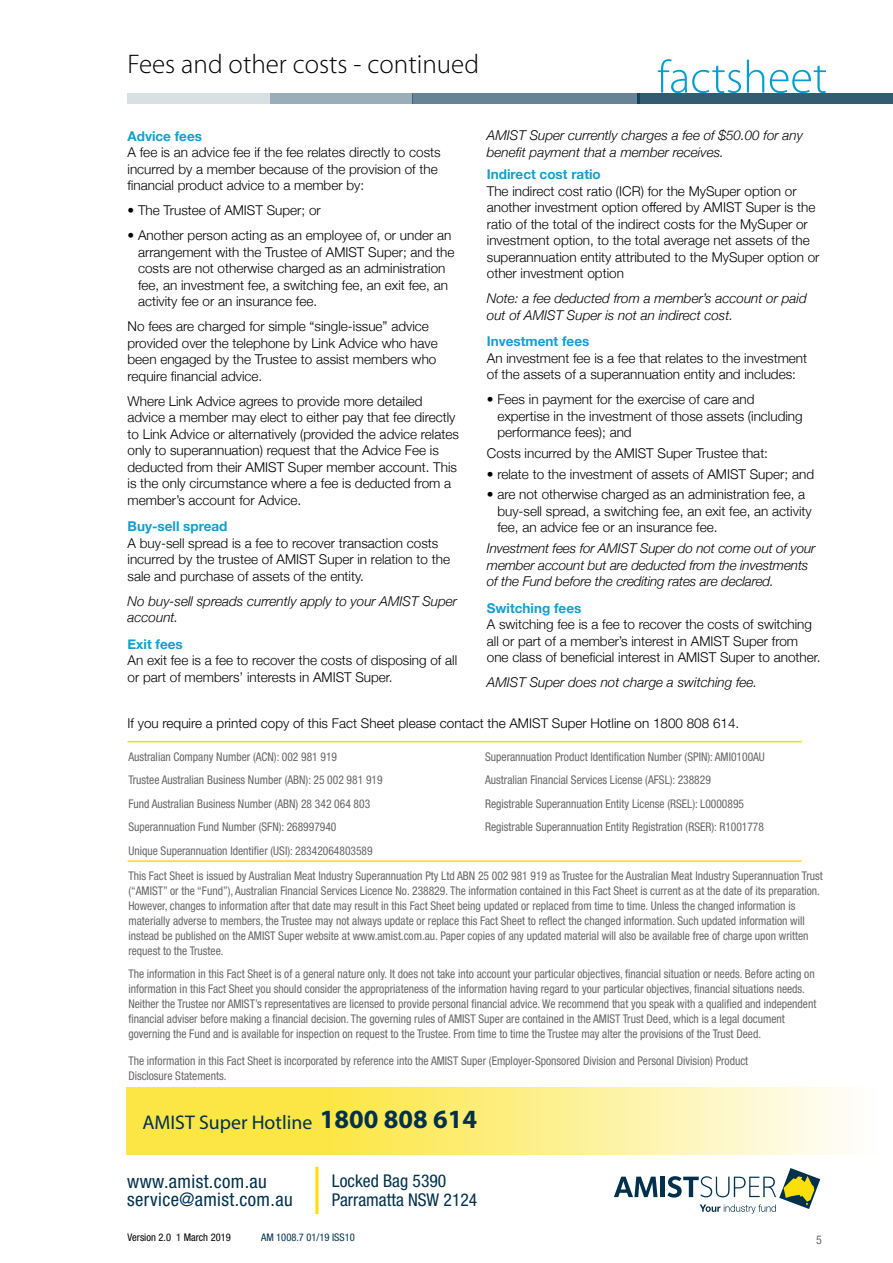
<style>
.page{position:relative;width:893px;height:1263px;background:#fff}
.page>*{position:absolute;margin:0;border:0;box-sizing:border-box;transform-origin:0 0}
.t1{font:300 27px "Myriad Pro";color:#000}
.t2{font:19.8px "Myriad Pro";color:#00314c}
.t3{font:condensed 18.75px/18.8px "Helvetica Neue LT Std";letter-spacing:.02em;color:#00314c}
.t4{font:condensed 17.55px/18.8px "Helvetica Neue LT Std";color:#00314c}
.body{font:300 13.5px/16.5px "Helvetica Neue";color:#000}
.body-2{font:italic 300 13.5px/16.5px "Helvetica Neue";color:#000}
.t5{font:300 13.5px "Helvetica Neue LT Std";color:#000}
.sub_sub_sub_head_cop{font:700 13.5px "Helvetica Neue";color:#159dce}
.t6{font:condensed 12px/15px "Helvetica Neue LT Std";color:#666;scale:.96 1}
.t7{font:condensed 12px "Helvetica Neue LT Std";color:#666}
.t8{font:condensed 10.5px "Helvetica Neue LT Std";color:#000}
.T_C{font:condensed 10.5px "Helvetica Neue LT Std";color:#00334f}
.s1{font-weight:700;font-size:26.4px}
</style>
<div class="page">
<div style="left:637px;top:93px;width:256px;height:11px;background:#335b72"></div>
<div style="left:412px;top:93px;width:227px;height:11px;background:#668495"></div>
<div style="left:270px;top:93px;width:142px;height:11px;background:#9aaeb9"></div>
<div style="left:128px;top:93px;width:142px;height:11px;background:#d9e0e4"></div>
<svg style="left:127px;top:1088px;width:721px;height:67px"></svg>
<hr style="left:315px;top:1167px;width:3px;height:47px;background:#ffdc01">
<hr style="left:128px;top:860px;width:673px;height:2px;background:#ffdc01">
<hr style="left:128px;top:741px;width:673px;height:1px;background:#ffdc01">
<svg style="left:614px;top:1177px;width:43px;height:20px"></svg>
<hr style="left:661px;top:1177px;width:4px;height:20px;background:#00314c">
<svg style="left:667px;top:1168px;width:153px;height:46px"></svg>
<svg style="left:658px;top:59px;width:168px;height:34px"></svg>
<h1 class="t1" style="left:128px;top:48px;width:353px">Fees and other costs - continued</h1>
<p class="sub_sub_sub_head_cop" style="left:128px;top:125px;width:76px">Advice fees</p>
<p class="body" style="left:128px;top:143px;width:315px">A fee is an advice fee if the fee relates directly to costs incurred by a member because of the provision of the financial product advice to a member by:</p>
<p class="body" style="left:128px;top:201px;width:195px">• The Trustee of AMIST Super; or</p>
<p class="body" style="left:138px;top:226px;width:318px;text-indent:-11px">• Another person acting as an employee of, or under an arrangement with the Trustee of AMIST Super; and the costs are not otherwise charged as an administration fee, an investment fee, a switching fee, an exit fee, an activity fee or an insurance fee.</p>
<p class="body" style="left:128px;top:317px;width:312px">No fees are charged for simple “single-issue” advice provided over the telephone by Link Advice who have been engaged by the Trustee to assist members who require financial advice.</p>
<p class="body" style="left:128px;top:392px;width:333px">Where Link Advice agrees to provide more detailed advice a member may elect to either pay that fee directly to Link Advice or alternatively (provided the advice relates only to superannuation) request that the Advice Fee is deducted from their AMIST Super member account. This is the only circumstance where a fee is deducted from a member’s account for Advice.</p>
<p class="sub_sub_sub_head_cop" style="left:128px;top:516px;width:101px">Buy-sell spread</p>
<p class="body" style="left:128px;top:534px;width:324px">A buy-sell spread is a fee to recover transaction costs incurred by the trustee of AMIST Super in relation to the sale and purchase of assets of the entity.</p>
<p class="body-2" style="left:128px;top:592px;width:331px">No buy-sell spreads currently apply to your AMIST Super account.</p>
<p class="sub_sub_sub_head_cop" style="left:128px;top:633px;width:57px">Exit fees</p>
<p class="body" style="left:128px;top:651px;width:331px">An exit fee is a fee to recover the costs of disposing of all or part of members’ interests in AMIST Super.</p>
<p class="body-2" style="left:487px;top:126px;width:318px">AMIST Super currently charges a fee of $50.00 for any benefit payment that a member receives.</p>
<p class="sub_sub_sub_head_cop" style="left:487px;top:164px;width:115px">Indirect cost ratio</p>
<p class="body" style="left:487px;top:182px;width:334px">The indirect cost ratio (ICR) for the MySuper option or another investment option offered by AMIST Super is the ratio of the total of the indirect costs for the MySuper or investment option, to the total average net assets of the superannuation entity attributed to the MySuper option or other investment option</p>
<p class="body-2" style="left:487px;top:289px;width:321px">Note: a fee deducted from a member’s account or paid out of AMIST Super is not an indirect cost.</p>
<p class="sub_sub_sub_head_cop" style="left:487px;top:331px;width:104px">Investment fees</p>
<p class="body" style="left:487px;top:349px;width:322px">An investment fee is a fee that relates to the investment of the assets of a superannuation entity and includes:</p>
<p class="body" style="left:497px;top:390px;width:307px;text-indent:-11px">• Fees in payment for the exercise of care and expertise in the investment of those assets (including performance fees); and</p>
<p class="body" style="left:487px;top:444px;width:283px">Costs incurred by the AMIST Super Trustee that:</p>
<p class="body" style="left:487px;top:465px;width:329px">• relate to the investment of assets of AMIST Super; and</p>
<p class="body" style="left:497px;top:485px;width:316px;text-indent:-11px">• are not otherwise charged as an administration fee, a buy-sell spread, a switching fee, an exit fee, an activity fee, an advice fee or an insurance fee.</p>
<p class="body-2" style="left:487px;top:539px;width:330px">Investment fees for AMIST Super do not come out of your member account but are deducted from the investments of the Fund before the crediting rates are declared.</p>
<p class="sub_sub_sub_head_cop" style="left:487px;top:597px;width:96px">Switching fees</p>
<p class="body" style="left:487px;top:615px;width:335px">A switching fee is a fee to recover the costs of switching all or part of a member’s interest in AMIST Super from one class of beneficial interest in AMIST Super to another.</p>
<p class="body-2" style="left:487px;top:673px;width:272px">AMIST Super does not charge a switching fee.</p>
<p class="t5" style="left:128px;top:714px;width:613px">If you require a printed copy of this Fact Sheet please contact the AMIST Super Hotline on 1800 808 614.</p>
<p class="t6" style="left:128px;top:744px;width:266px;line-height:23.5px">Australian Company Number (ACN): 002 981 919<br>Trustee Australian Business Number (ABN): 25 002 981 919<br>Fund Australian Business Number (ABN) 28 342 064 803<br>Superannuation Fund Number (SFN): 268997940<br>Unique Superannuation Identifier (USI): 28342064803589</p>
<p class="t6" style="left:485px;top:744px;width:293px;line-height:23.5px">Superannuation Product Identification Number (SPIN): AMI0100AU Australian Financial Services License (AFSL): 238829<br>Registrable Superannuation Entity License (RSEL): L0000895<br>Registrable Superannuation Entity Registration (RSER): R1001778</p>
<p class="t6" style="left:128px;top:868px;width:725px">This Fact Sheet is issued by Australian Meat Industry Superannuation Pty Ltd ABN 25 002 981 919 as Trustee for the Australian Meat Industry Superannuation Trust (“AMIST” or the “Fund”), Australian Financial Services Licence No. 238829. The information contained in this Fact Sheet is current as at the date of its preparation.<br>However, changes to information after that date may result in this Fact Sheet being updated or replaced from time to time. Unless the changed information is materially adverse to members, the Trustee may not always update or replace this Fact Sheet to reflect the changed information. Such updated information will instead be published on the AMIST Super website at www.amist.com.au. Paper copies of any updated material will also be available free of charge upon written request to the Trustee.</p>
<p class="t6" style="left:128px;top:966px;width:718px">The information in this Fact Sheet is of a general nature only. It does not take into account your particular objectives, financial situation or needs. Before acting on information in this Fact Sheet you should consider the appropriateness of the information having regard to your particular objectives, financial situations needs.<br>Neither the Trustee nor AMIST’s representatives are licensed to provide personal financial advice. We recommend that you speak with a qualified and independent financial adviser before making a financial decision. The governing rules of AMIST Super are contained in the AMIST Trust Deed, which is a legal document governing the Fund and is available for inspection on request to the Trustee. From time to time the Trustee may alter the provisions of the Trust Deed.</p>
<p class="t6" style="left:128px;top:1054px;width:647px">The information in this Fact Sheet is incorporated by reference into the AMIST Super (Employer-Sponsored Division and Personal Division) Product<br>Disclosure Statements.</p>
<h2 class="t2" style="left:143px;top:1110px;width:336px">AMIST Super Hotline <span class="s1">1800 808 614</span></h2>
<h3 class="t3" style="left:127px;top:1171px;width:167px">www.amist.com.au service@amist.com.au</h3>
<h3 class="t4" style="left:332px;top:1171px;width:147px">Locked Bag 5390<br>Parramatta NSW 2124</h3>
<p class="t8" style="left:128px;top:1231px;width:105px">Version 2.0 1 March 2019</p>
<p class="T_C" style="left:261px;top:1231px;width:95px">AM 1008.7 01/19 ISS10</p>
<p class="t7" style="left:816px;top:1233px;width:7px">5</p>
</div>
